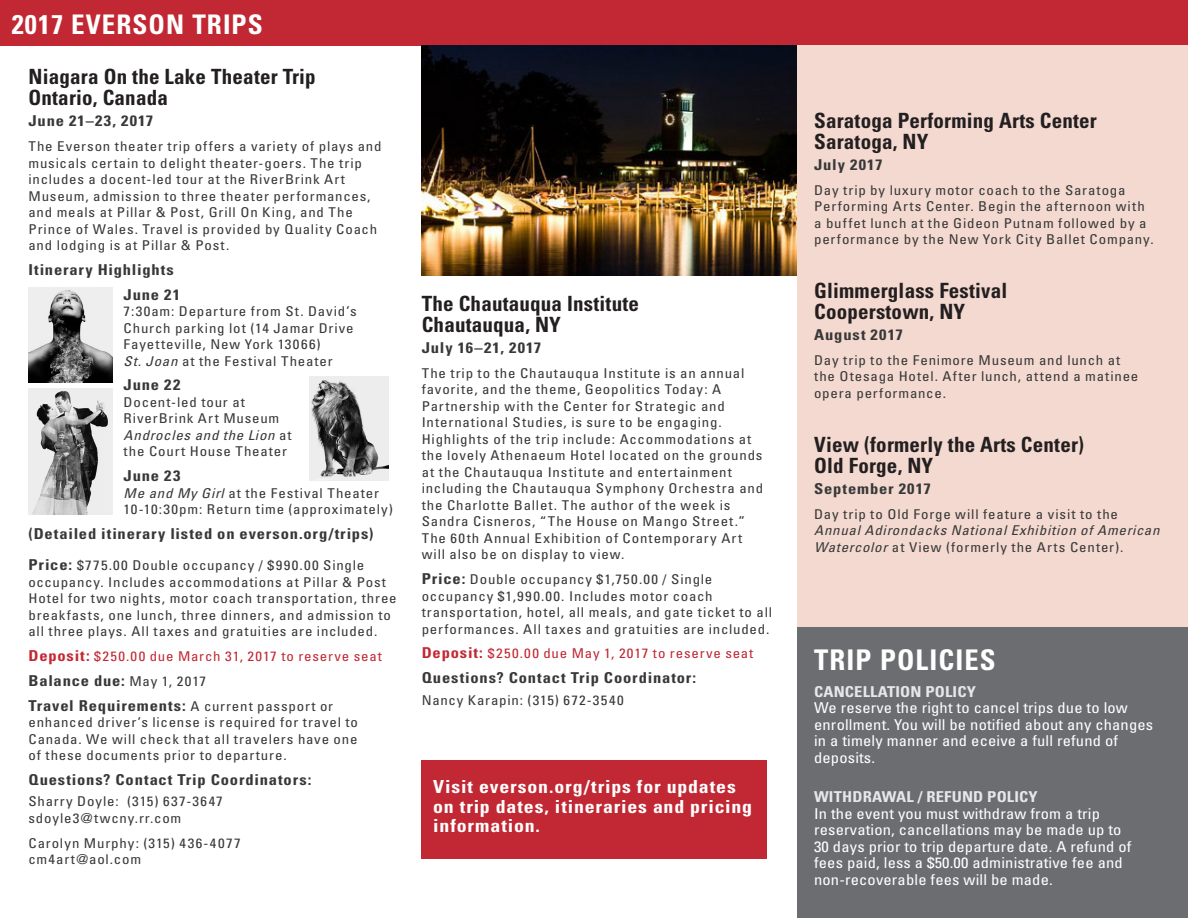
<style>
.page{position:relative;width:1188px;height:918px;background:#fff}
.page>*{position:absolute;margin:0;border:0;box-sizing:border-box;transform-origin:0 0}
.White_Headings{font:700 condensed 28.5px "Univers LT Std";letter-spacing:.04em;color:#fff}
.Visit__Explore__Lear{font:700 condensed 27px "Univers LT Std";letter-spacing:.04em;color:#fff}
.Content_Heading_1__A{font:700 condensed 21px/21px "Univers LT Std";letter-spacing:.01em;color:#231f20}
.Content_Heading_1__A-2{font:700 condensed 18px/19.5px "Univers LT Std";letter-spacing:.04em;color:#fff;scale:1.1 1}
.Extra_Copy_1____Poli{font:condensed 15px/16.5px "Univers LT Std";letter-spacing:.01em;color:#fff;scale:1.1 1}
.Content_Heading_1__A-3{font:700 condensed 15px "Univers LT Std";letter-spacing:.05em;color:#383839;scale:1.1 1}
.Extra_Heading_1__All{font:700 condensed 15px "Univers LT Std";letter-spacing:.01em;color:#e6e7e9;scale:1.1 1}
.Content_Heading_1__A-4{font:condensed 13.5px/16.5px "Univers LT Std";letter-spacing:.055em;color:#383839;scale:1.1 1}
.Content_Heading_1__A-5{font:condensed 13.5px "Univers LT Std";letter-spacing:.055em;color:#c22833;scale:1.1 1}
.s1{font-style:italic}
.s2{font-weight:700;font-size:15px}
.s3{font-weight:400;font-size:13.5px}
</style>
<div class="page">
<div style="left:421px;top:760px;width:346px;height:98px;background:#c22833"></div>
<div style="left:797px;top:626px;width:391px;height:292px;background:#6c6d70"></div>
<div style="left:0;top:0;width:1188px;height:45px;background:#c22833"></div>
<img style="left:422px;top:45px;width:375px;height:230px">
<div style="left:797px;top:45px;width:391px;height:581px;background:#f3d9cf"></div>
<img style="left:28px;top:389px;width:85px;height:125px">
<img style="left:309px;top:377px;width:79px;height:103px">
<img style="left:28px;top:287px;width:85px;height:95px">
<p class="Visit__Explore__Lear" style="left:12px;top:8px;width:252px">2017 EVERSON TRIPS</p>
<p class="Content_Heading_1__A" style="left:28px;top:66px;width:289px">Niagara On the Lake Theater Trip<br>Ontario, Canada</p>
<p class="Content_Heading_1__A-3" style="left:28px;top:112px;width:115px">June 21–23, 2017</p>
<p class="Content_Heading_1__A-4" style="left:28px;top:138px;width:323px">The Everson theater trip offers a variety of plays and musicals certain to delight theater-goers. The trip includes a docent-led tour at the RiverBrink Art Museum, admission to three theater performances, and meals at Pillar &amp; Post, Grill On King, and The Prince of Wales. Travel is provided by Quality Coach and lodging is at Pillar &amp; Post.</p>
<p class="Content_Heading_1__A-3" style="left:28px;top:260px;width:134px">Itinerary Highlights</p>
<p class="Content_Heading_1__A-3" style="left:124px;top:285px;width:53px">June 21</p>
<p class="Content_Heading_1__A-4" style="left:124px;top:303px;width:213px">7:30am: Departure from St. David’s Church parking lot (14 Jamar Drive Fayetteville, New York 13066)<br><span class="s1">St. Joan</span> at the Festival Theater</p>
<p class="Content_Heading_1__A-3" style="left:124px;top:376px;width:53px">June 22</p>
<p class="Content_Heading_1__A-4" style="left:124px;top:394px;width:154px">Docent-led tour at<br>RiverBrink Art Museum<br><span class="s1">Androcles and the Lion</span> at the Court House Theater</p>
<p class="Content_Heading_1__A-3" style="left:124px;top:467px;width:53px">June 23</p>
<p class="Content_Heading_1__A-4" style="left:124px;top:484px;width:246px"><span class="s1">Me and My Girl</span> at the Festival Theater<br>10-10:30pm: Return time (approximately)</p>
<p class="Content_Heading_1__A-3" style="left:28px;top:524px;width:315px">(Detailed itinerary listed on everson.org/trips)</p>
<p class="Content_Heading_1__A-4" style="left:28px;top:557px;width:336px"><span class="s2">Price:</span> $775.00 Double occupancy / $990.00 Single occupancy. Includes accommodations at Pillar &amp; Post Hotel for two nights, motor coach transportation, three breakfasts, one lunch, three dinners, and admission to all three plays. All taxes and gratuities are included.</p>
<p class="Content_Heading_1__A-5" style="left:28px;top:648px;width:323px"><span class="s2">Deposit:</span> $250.00 due March 31, 2017 to reserve seat</p>
<p class="Content_Heading_1__A-3" style="left:28px;top:671px;width:163px">Balance due: <span class="s3">May 1, 2017</span></p>
<p class="Content_Heading_1__A-3" style="left:28px;top:696px;width:279px">Travel Requirements: <span class="s3">A current passport or</span></p>
<p class="Content_Heading_1__A-4" style="left:28px;top:714px;width:301px;text-align:justify">enhanced driver’s license is required for travel to Canada. We will check that all travelers have one of these documents prior to departure.</p>
<p class="Content_Heading_1__A-3" style="left:28px;top:770px;width:259px">Questions? Contact Trip Coordinators:</p>
<p class="Content_Heading_1__A-4" style="left:28px;top:793px;width:178px">Sharry Doyle: (315) 637-3647 sdoyle3@twcny.rr.com</p>
<p class="Content_Heading_1__A-4" style="left:28px;top:834px;width:194px">Carolyn Murphy: (315) 436-4077 cm4art@aol.com</p>
<p class="Content_Heading_1__A" style="left:422px;top:293px;width:219px">The Chautauqua Institute<br>Chautauqua, NY</p>
<p class="Content_Heading_1__A-3" style="left:422px;top:339px;width:110px">July 16–21, 2017</p>
<p class="Content_Heading_1__A-4" style="left:422px;top:365px;width:312px">The trip to the Chautauqua Institute is an annual favorite, and the theme, Geopolitics Today: A Partnership with the Center for Strategic and International Studies, is sure to be engaging.<br>Highlights of the trip include: Accommodations at the lovely Athenaeum Hotel located on the grounds at the Chautauqua Institute and entertainment including the Chautauqua Symphony Orchestra and the Charlotte Ballet. The author of the week is Sandra Cisneros, “The House on Mango Street.” The 60th Annual Exhibition of Contemporary Art will also be on display to view.</p>
<p class="Content_Heading_1__A-4" style="left:422px;top:571px;width:320px"><span class="s2">Price:</span> Double occupancy $1,750.00 / Single occupancy $1,990.00. Includes motor coach transportation, hotel, all meals, and gate ticket to all performances. All taxes and gratuities are included.</p>
<p class="Content_Heading_1__A-5" style="left:422px;top:645px;width:303px"><span class="s2">Deposit:</span> $250.00 due May 1, 2017 to reserve seat</p>
<p class="Content_Heading_1__A-3" style="left:422px;top:669px;width:251px">Questions? Contact Trip Coordinator:</p>
<p class="Content_Heading_1__A-4" style="left:422px;top:691px;width:185px">Nancy Karapin: (315) 672-3540</p>
<p class="Content_Heading_1__A-2" style="left:433px;top:777px;width:291px">Visit everson.org/trips for updates on trip dates, itineraries and pricing information.</p>
<p class="Content_Heading_1__A" style="left:814px;top:110px;width:284px">Saratoga Performing Arts Center<br>Saratoga, NY</p>
<p class="Content_Heading_1__A-3" style="left:814px;top:155px;width:64px">July 2017</p>
<p class="Content_Heading_1__A-4" style="left:814px;top:181px;width:310px">Day trip by luxury motor coach to the Saratoga Performing Arts Center. Begin the afternoon with a buffet lunch at the Gideon Putnam followed by a performance by the New York City Ballet Company.</p>
<p class="Content_Heading_1__A" style="left:814px;top:280px;width:195px">Glimmerglass Festival<br>Cooperstown, NY</p>
<p class="Content_Heading_1__A-3" style="left:814px;top:325px;width:82px">August 2017</p>
<p class="Content_Heading_1__A-4" style="left:814px;top:352px;width:296px">Day trip to the Fenimore Museum and lunch at the Otesaga Hotel. After lunch, attend a matinee opera performance.</p>
<p class="Content_Heading_1__A" style="left:814px;top:434px;width:271px">View (formerly the Arts Center)<br>Old Forge, NY</p>
<p class="Content_Heading_1__A-3" style="left:814px;top:479px;width:108px">September 2017</p>
<p class="Content_Heading_1__A-4" style="left:814px;top:505px;width:316px">Day trip to Old Forge will feature a visit to the<br><span class="s1">Annual Adirondacks National Exhibition of American<br>Watercolor</span> at View (formerly the Arts Center).</p>
<p class="White_Headings" style="left:814px;top:643px;width:183px">TRIP POLICIES</p>
<p class="Extra_Heading_1__All" style="left:814px;top:682px;width:149px">CANCELLATION POLICY</p>
<p class="Extra_Copy_1____Poli" style="left:814px;top:699px;width:310px">We reserve the right to cancel trips due to low enrollment. You will be notified about any changes in a timely manner and eceive a full refund of deposits.</p>
<p class="Extra_Heading_1__All" style="left:814px;top:788px;width:205px">WITHDRAWAL / REFUND POLICY</p>
<p class="Extra_Copy_1____Poli" style="left:814px;top:805px;width:290px">In the event you must withdraw from a trip reservation, cancellations may be made up to 30 days prior to trip departure date. A refund of fees paid, less a $50.00 administrative fee and non-recoverable fees will be made.</p>
</div>
